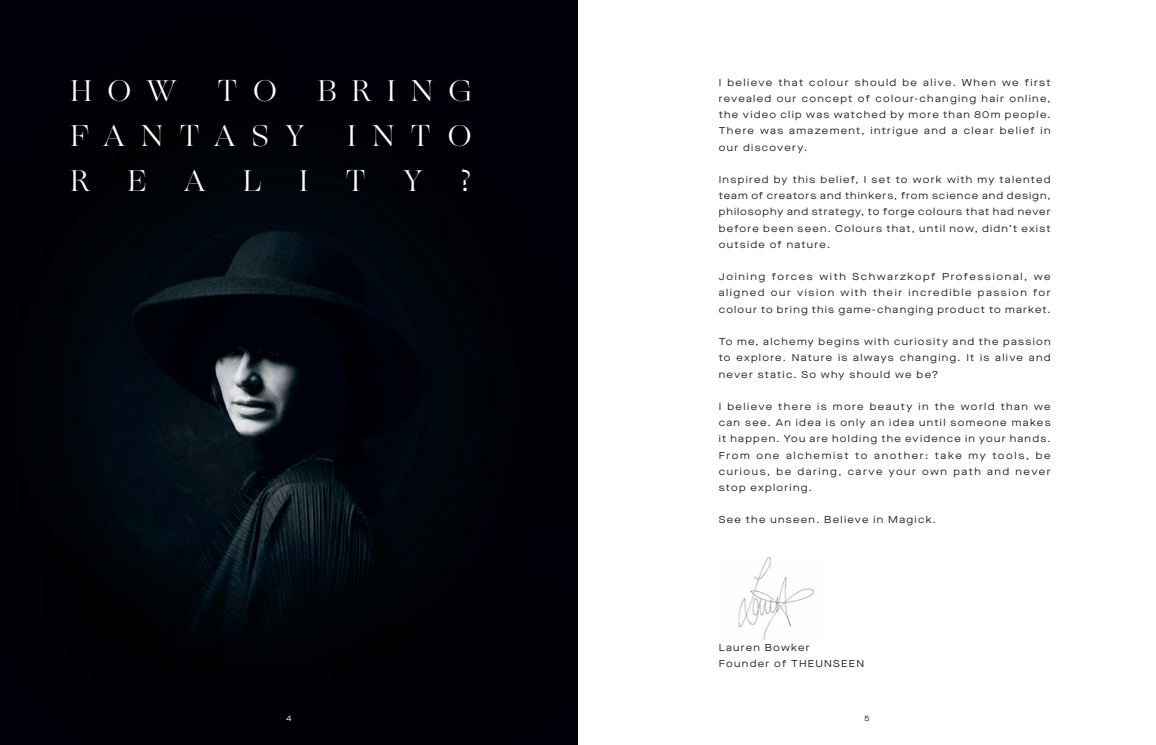
<style>
.page{position:relative;width:1156px;height:745px;background:#fff}
.page>*{position:absolute;margin:0;border:0;box-sizing:border-box;transform-origin:0 0}
.t1{font:30px "Ogg";letter-spacing:.525em;color:#fff}
.t2{font:30px "Ogg";letter-spacing:.55em;color:#fff}
.t3{font:10px/16.2px "Maison Neue Extended";letter-spacing:.13em;color:#231f20;text-align:justify}
.t4{font:7.5px "Maison Neue Extended";color:#fff}
.t5{font:7.5px "Maison Neue Extended";color:#231f20}
</style>
<div class="page">
<img style="left:0;top:0;width:578px;height:744px">
<img style="left:738px;top:557px;width:77px;height:84px">
<h1 class="t1" style="left:71px;top:70px;width:107px">HOW</h1>
<h1 class="t1" style="left:217px;top:70px;width:61px">T O</h1>
<h1 class="t1" style="left:318px;top:70px;width:155px">BRING</h1>
<h1 class="t2" style="left:71px;top:115px;width:234px">FANTASY</h1>
<h1 class="t1" style="left:347px;top:115px;width:126px">INTO</h1>
<h1 class="t1" style="left:71px;top:160px;width:21px">R</h1>
<h1 class="t1" style="left:128px;top:160px;width:20px">E</h1>
<h1 class="t1" style="left:184px;top:160px;width:23px">A</h1>
<h1 class="t1" style="left:243px;top:160px;width:20px">L</h1>
<h1 class="t1" style="left:299px;top:160px;width:10px">I</h1>
<h1 class="t1" style="left:346px;top:160px;width:21px">T</h1>
<h1 class="t1" style="left:403px;top:160px;width:20px">Y</h1>
<h1 class="t1" style="left:459px;top:160px;width:13px">?</h1>
<p class="t3" style="left:718px;top:74px;width:333px">I believe that colour should be alive. When we first revealed our concept of colour-changing hair online, the video clip was watched by more than 80m people.<br>There was amazement, intrigue and a clear belief in our discovery.</p>
<p class="t3" style="left:718px;top:171px;width:333px">Inspired by this belief, I set to work with my talented team of creators and thinkers, from science and design, philosophy and strategy, to forge colours that had never before been seen. Colours that, until now, didn’t exist outside of nature.</p>
<p class="t3" style="left:718px;top:268px;width:333px">Joining forces with Schwarzkopf Professional, we aligned our vision with their incredible passion for colour to bring this game-changing product to market.</p>
<p class="t3" style="left:718px;top:333px;width:333px">To me, alchemy begins with curiosity and the passion to explore. Nature is always changing. It is alive and never static. So why should we be?</p>
<p class="t3" style="left:718px;top:398px;width:333px">I believe there is more beauty in the world than we can see. An idea is only an idea until someone makes it happen. You are holding the evidence in your hands.<br>From one alchemist to another: take my tools, be curious, be daring, carve your own path and never stop exploring.</p>
<p class="t3" style="left:718px;top:511px;width:218px">See the unseen. Believe in Magick.</p>
<p class="t3" style="left:718px;top:638px;width:147px">Lauren Bowker<br>Founder of THEUNSEEN</p>
<p class="t4" style="left:286px;top:713px;width:6px">4</p>
<p class="t5" style="left:864px;top:713px;width:7px">5</p>
</div>
